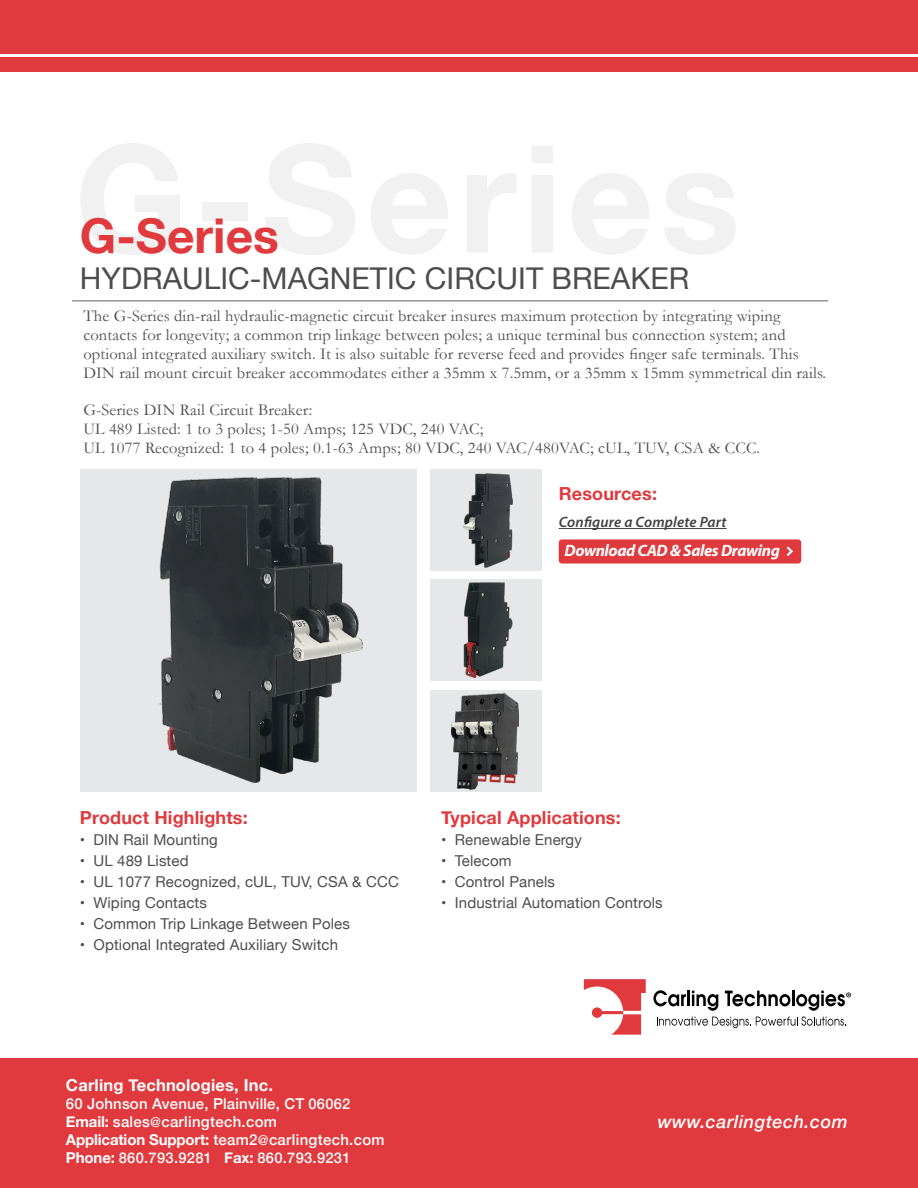
<style>
.page{position:relative;width:918px;height:1188px;background:#fff}
.page>*{position:absolute;margin:0;border:0;box-sizing:border-box;transform-origin:0 0}
.t1{font:700 48px "Helvetica Neue";color:#e03a3e}
.t2{font:30px "Helvetica Neue";color:#4d4d4f}
.t3{font:700 18px "Helvetica Neue";letter-spacing:.01em;color:#e03a3e}
.t4{font:italic 500 18px "Helvetica Neue";letter-spacing:.03em;color:#fff}
.t5{font:16.5px/18.8px "Garamond";letter-spacing:.01em;color:#4d4d4f}
.t6{font:700 16.5px "Helvetica Neue";letter-spacing:.01em;color:#fff}
.t7{font:italic 700 16.5px "Myriad Pro";letter-spacing:-.025em;color:#fff}
.t8{font:15px "Helvetica Neue";letter-spacing:.01em;color:#4d4d4f}
.t9{font:500 15px/18px "Helvetica Neue";letter-spacing:.02em;color:#fff}
.t10{font:italic 600 15px "Myriad Pro";letter-spacing:.01em;color:#414042}
.t11{font:500 14.7px "Helvetica Neue";letter-spacing:.02em;color:#fff}
.s1{font-size:14.7px}
.s2{font-weight:700}
.s3{font-size:13.5px}
.s4{font-weight:700;font-size:15px}
</style>
<div class="page">
<div style="left:80px;top:469px;width:337px;height:323px;background:#e6e7e8"></div>
<div style="left:430px;top:469px;width:112px;height:102px;background:#e6e7e8"></div>
<div style="left:430px;top:579px;width:112px;height:102px;background:#e6e7e8"></div>
<div style="left:430px;top:690px;width:112px;height:102px;background:#e6e7e8"></div>
<div style="left:0;top:57px;width:918px;height:15px;background:#e13a3e"></div>
<div style="left:0;top:0;width:918px;height:54px;background:#e13a3e"></div>
<div style="left:0;top:1058px;width:918px;height:130px;background:#e13a3e"></div>
<svg style="left:584px;top:979px;width:62px;height:56px"></svg>
<svg style="left:653px;top:990px;width:198px;height:38px"></svg>
<hr style="left:72px;top:300px;width:756px;height:2px;background:#939598">
<img style="left:159px;top:478px;width:203px;height:305px">
<img style="left:464px;top:473px;width:49px;height:95px">
<img style="left:464px;top:582px;width:48px;height:95px">
<img style="left:452px;top:694px;width:67px;height:96px">
<div style="left:559px;top:540px;width:242px;height:23px;background:#e03a3e;border-radius:3px"></div>
<div style="left:559px;top:539px;width:242px;height:25px;border:2px solid #e03a3e;border-radius:3px"></div>
<hr style="left:559px;top:528px;width:168px;height:1px;background:#414042">
<svg style="left:787px;top:546px;width:6px;height:10px"></svg>
<h1 class="t1" style="left:80px;top:198px;width:201px">G-Series</h1>
<h2 class="t2" style="left:80px;top:256px;width:611px">HYDRAULIC-MAGNETIC CIRCUIT BREAKER</h2>
<p class="t5" style="left:83px;top:307px;width:744px">The G-Series din-rail hydraulic-magnetic circuit breaker insures maximum protection by integrating wiping contacts for longevity; a common trip linkage between poles; a unique terminal bus connection system; and optional integrated auxiliary switch. It is also suitable for reverse feed and provides finger safe terminals. This DIN rail mount circuit breaker accommodates either a 35mm x 7.5mm, or a 35mm x 15mm symmetrical din rails.</p>
<p class="t5" style="left:83px;top:400px;width:678px">G-Series DIN Rail Circuit Breaker:<br>UL 489 Listed: 1 to 3 poles; 1-50 Amps; 125 VDC, 240 VAC;<br>UL 1077 Recognized: 1 to 4 poles; 0.1-63 Amps; 80 VDC, 240 VAC/480VAC; cUL, TUV, CSA &amp; CCC.</p>
<p class="t3" style="left:559px;top:479px;width:100px">Resources:</p>
<p class="t10" style="left:559px;top:512px;width:169px">Configure a Complete Part</p>
<p class="t7" style="left:564px;top:540px;width:217px">Download CAD &amp; Sales Drawing</p>
<p class="t3" style="left:80px;top:804px;width:169px">Product Highlights:</p>
<p class="t8" style="left:80px;top:829px;width:139px">• DIN Rail Mounting</p>
<p class="t8" style="left:80px;top:850px;width:110px">• UL 489 Listed</p>
<p class="t8" style="left:80px;top:871px;width:320px">• UL 1077 Recognized, cUL, TUV, CSA &amp; CCC</p>
<p class="t8" style="left:80px;top:892px;width:129px">• Wiping Contacts</p>
<p class="t8" style="left:80px;top:913px;width:272px">• Common Trip Linkage Between Poles</p>
<p class="t8" style="left:80px;top:934px;width:260px">• Optional Integrated Auxiliary Switch</p>
<p class="t3" style="left:441px;top:804px;width:181px">Typical Applications:</p>
<p class="t8" style="left:441px;top:829px;width:142px">• Renewable Energy</p>
<p class="t8" style="left:441px;top:850px;width:72px">• Telecom</p>
<p class="t8" style="left:441px;top:871px;width:115px">• Control Panels</p>
<p class="t8" style="left:441px;top:892px;width:223px">• Industrial Automation Controls</p>
<p class="t6" style="left:66px;top:1072px;width:208px">Carling Technologies, Inc.</p>
<p class="t9" style="left:66px;top:1093px;width:320px">60 Johnson Avenue, Plainville, CT <span class="s1">06062<br></span><span class="s2">Email:</span> sales<span class="s3">@</span>carlingtech.com<br><span class="s2">Application Support:</span> team2<span class="s3">@</span>carlingtech.com</p>
<p class="t11" style="left:66px;top:1146px;width:286px"><span class="s4">Phone:</span> 860.793.9281 <span class="s4">Fax:</span> 860.793.9231</p>
<p class="t4" style="left:658px;top:1106px;width:192px">www.carlingtech.com</p>
</div>
